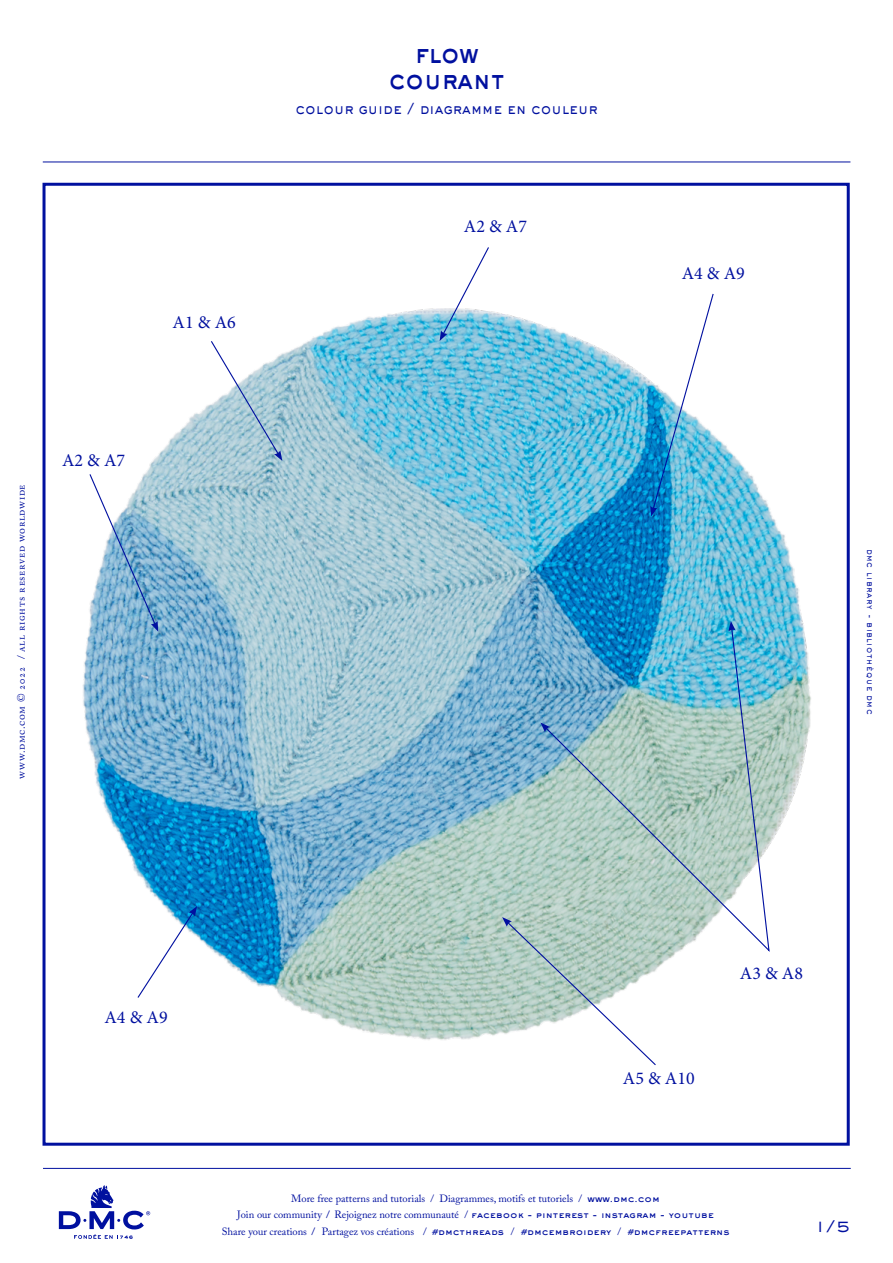
<style>
.page{position:relative;width:893px;height:1263px;background:#fff}
.page>*{position:absolute;margin:0;border:0;box-sizing:border-box;transform-origin:0 0}
.t1{font:800 27px/25.5px "Sackers Gothic Std";letter-spacing:-.02em;color:#00109f;text-align:center;scale:.85 1}
.t2{font:18px "Minion Pro";color:#00109f}
.t3{font:500 15.75px "Sackers Gothic Std";color:#00109f}
.t4{font:500 15px "Sackers Gothic Std";letter-spacing:.01em;color:#00109f;scale:.85 1}
.t5{font:10.5px/16.5px "Adobe Caslon Pro";color:#00109f;text-align:center}
.t6{font:10.5px "Adobe Caslon Pro";letter-spacing:.045em;color:#00109f}
.t7{font:500 9px "Sackers Gothic Std";letter-spacing:.08em;color:#00109f;scale:.85 1}
.s1{font-family:"Sackers Gothic Std";font-weight:800;font-size:9px}
.s2{font-weight:600}
</style>
<div class="page">
<hr style="left:43px;top:162px;width:807px;height:1px;background:#00109f">
<img style="left:42px;top:182px;width:809px;height:1057px">
<svg style="left:650px;top:293px;width:64px;height:223px"></svg>
<svg style="left:136px;top:906px;width:61px;height:93px"></svg>
<svg style="left:88px;top:473px;width:70px;height:159px"></svg>
<svg style="left:210px;top:340px;width:72px;height:121px"></svg>
<svg style="left:544px;top:627px;width:226px;height:326px;background:#99c3c8"></svg>
<svg style="left:540px;top:722px;width:10px;height:10px"></svg>
<svg style="left:728px;top:621px;width:8px;height:10px"></svg>
<svg style="left:502px;top:917px;width:155px;height:149px"></svg>
<svg style="left:440px;top:246px;width:50px;height:95px"></svg>
<h2 class="t2" style="left:173px;top:310px;width:65px">A1 &amp; A6</h2>
<p class="t6" style="left:15px;top:778px;width:296px;rotate:-90deg">www.dmc.com © 2022 / all rights reserved worldwide</p>
<h2 class="t2" style="left:62px;top:448px;width:65px">A2 &amp; A7</h2>
<h1 class="t1" style="left:388px;top:40px;width:138px">flow courant</h1>
<h3 class="t4" style="left:296px;top:99px;width:357px">colour guide / diagramme en couleur</h3>
<h2 class="t2" style="left:464px;top:214px;width:65px">A2 &amp; A7</h2>
<h2 class="t2" style="left:682px;top:261px;width:65px">A4 &amp; A9</h2>
<p class="t7" style="left:876px;top:549px;width:196px;rotate:90deg">dmc library - bibliothèque dmc</p>
<h2 class="t2" style="left:105px;top:1005px;width:65px">A4 &amp; A9</h2>
<h2 class="t2" style="left:623px;top:1066px;width:73px">A5 &amp; A10</h2>
<h2 class="t2" style="left:740px;top:961px;width:65px">A3 &amp; A8</h2>
<p class="t5" style="left:222px;top:1189px;width:509px">More free patterns and tutorials / Diagrammes, motifs et tutoriels / <span class="s1">www.dmc.com<br></span>Join our community <span class="s2">/</span> Rejoignez notre communauté / <span class="s1">facebook - pinterest - instagram - youtube<br></span>Share your creations <span class="s2">/</span> Partagez vos créations / <span class="s1">#dmcthreads</span> / <span class="s1">#dmcembroidery</span> / <span class="s1">#dmcfreepatterns</span></p>
<h3 class="t3" style="left:816px;top:1216px;width:36px">1/5</h3>
</div>
